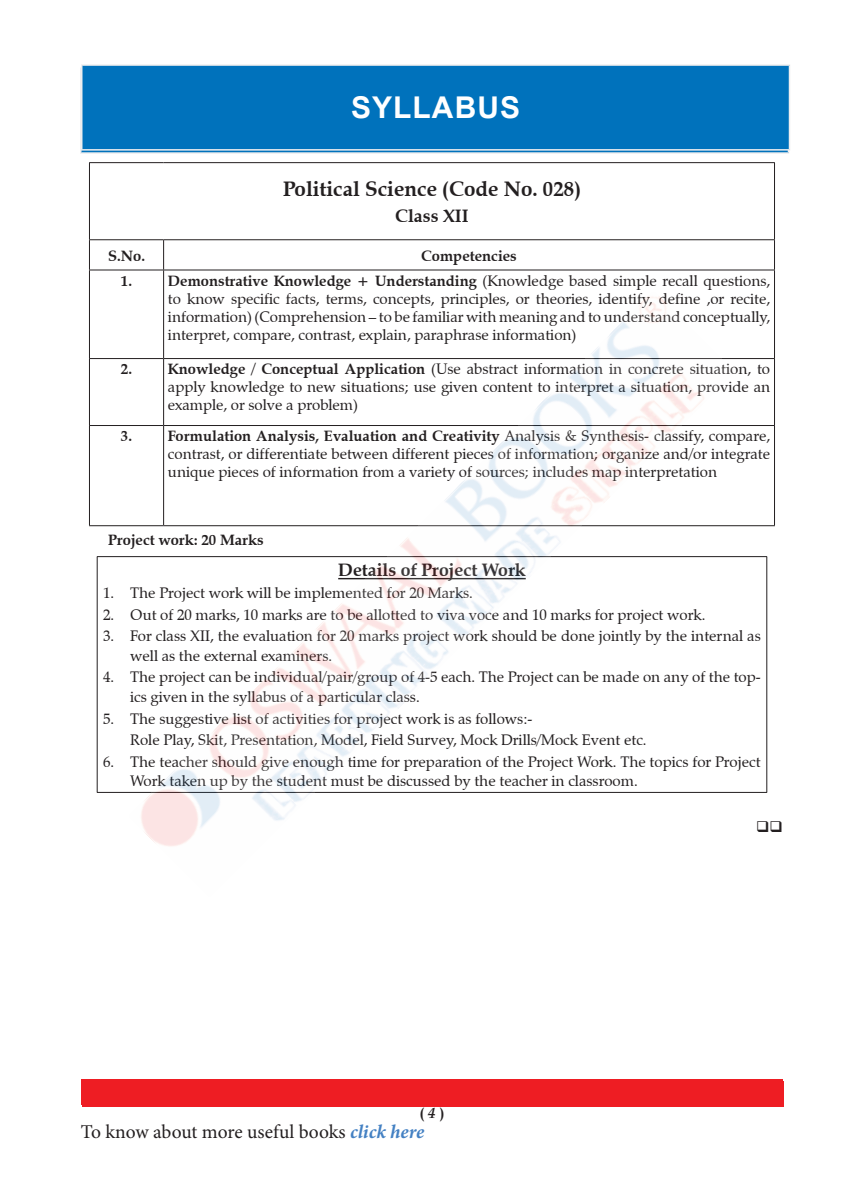
<style>
.page{position:relative;width:864px;height:1188px;background:#fff}
.page>*{position:absolute;margin:0;border:0;box-sizing:border-box;transform-origin:0 0}
.t1{font:700 30px "Arial";letter-spacing:.035em;color:#fff}
.t2{font:700 21px "Zapf Calligraphic 801 BT";color:#231f20}
.t3{font:19.5px "Minion Pro";letter-spacing:-.005em;color:#231f20}
.t4{font:700 18px "Zapf Calligraphic 801 BT";color:#231f20}
.t5{font:15px/18px "Zapf Calligraphic 801 BT";color:#231f20;text-align:justify}
.t6{font:700 15px "Zapf Calligraphic 801 BT";color:#231f20}
.s1{font-weight:700}
.s2{font-style:italic}
.s3{font-weight:700;font-style:italic;color:#4481c3}
</style>
<div class="page">
<div style="left:81px;top:1079px;width:701px;height:26px;background:#ee1d23"></div>
<hr style="left:80px;top:68px;width:709px;height:1px;background:#eeeeef">
<hr style="left:80px;top:69px;width:2px;height:83px;background:#eeeeef">
<hr style="left:788px;top:69px;width:1px;height:83px;background:#eeeeef">
<hr style="left:80px;top:152px;width:709px;height:2px;background:#eeeeef">
<hr style="left:774px;top:163px;width:1px;height:76px;background:#231f20">
<hr style="left:163px;top:240px;width:1px;height:30px;background:#231f20">
<hr style="left:774px;top:240px;width:1px;height:30px;background:#231f20">
<hr style="left:89px;top:270px;width:1px;height:88px;background:#231f20">
<hr style="left:163px;top:270px;width:1px;height:88px;background:#231f20">
<hr style="left:774px;top:270px;width:1px;height:88px;background:#231f20">
<hr style="left:89px;top:358px;width:75px;height:1px;background:#231f20">
<hr style="left:89px;top:359px;width:1px;height:66px;background:#231f20">
<hr style="left:164px;top:358px;width:611px;height:1px;background:#231f20">
<hr style="left:774px;top:359px;width:1px;height:66px;background:#231f20">
<hr style="left:89px;top:425px;width:75px;height:1px;background:#231f20">
<hr style="left:89px;top:426px;width:1px;height:99px;background:#231f20">
<hr style="left:164px;top:425px;width:611px;height:1px;background:#231f20">
<hr style="left:774px;top:426px;width:1px;height:99px;background:#231f20">
<hr style="left:89px;top:240px;width:1px;height:30px;background:#231f20">
<hr style="left:89px;top:270px;width:75px;height:1px;background:#231f20">
<hr style="left:164px;top:270px;width:611px;height:1px;background:#231f20">
<hr style="left:89px;top:162px;width:75px;height:1px;background:#231f20">
<hr style="left:89px;top:163px;width:1px;height:76px;background:#231f20">
<hr style="left:164px;top:162px;width:611px;height:1px;background:#231f20">
<hr style="left:89px;top:239px;width:75px;height:1px;background:#231f20">
<hr style="left:164px;top:239px;width:611px;height:1px;background:#231f20">
<hr style="left:89px;top:525px;width:75px;height:1px;background:#231f20">
<hr style="left:164px;top:525px;width:611px;height:1px;background:#231f20">
<hr style="left:97px;top:556px;width:670px;height:1px;background:#231f20">
<hr style="left:97px;top:557px;width:1px;height:235px;background:#231f20">
<hr style="left:766px;top:557px;width:1px;height:235px;background:#231f20">
<hr style="left:97px;top:792px;width:670px;height:1px;background:#231f20">
<div style="left:82px;top:65px;width:708px;height:85px;background:#0072bc"></div>
<hr style="left:81px;top:64px;width:709px;height:2px;background:#eeeeef">
<hr style="left:81px;top:66px;width:1px;height:83px;background:#eeeeef">
<hr style="left:789px;top:66px;width:1px;height:83px;background:#eeeeef">
<hr style="left:81px;top:149px;width:709px;height:2px;background:#eeeeef">
<div style="left:82px;top:1081px;width:701px;height:26px;background:#ee1d23"></div>
<img style="left:130px;top:292px;width:604px;height:554px">
<p class="t1" style="left:351px;top:87px;width:171px">SYLLABUS</p>
<p class="t2" style="left:283px;top:176px;width:299px">Political Science (Code No. 028)</p>
<p class="t4" style="left:395px;top:205px;width:75px">Class XII</p>
<p class="t6" style="left:108px;top:246px;width:38px">S.No.</p>
<p class="t6" style="left:421px;top:246px;width:97px">Competencies</p>
<p class="t6" style="left:121px;top:271px;width:13px">1.</p>
<p class="t5" style="left:168px;top:272px;width:604px"><span class="s1">Demonstrative Knowledge + Understanding</span> (Knowledge based simple recall questions, to know specific facts, terms, concepts, principles, or theories, identify, define ,or recite, information) (Comprehension – to be familiar with meaning and to understand conceptually, interpret, compare, contrast, explain, paraphrase information)</p>
<p class="t6" style="left:121px;top:360px;width:13px">2.</p>
<p class="t5" style="left:168px;top:360px;width:604px"><span class="s1">Knowledge / Conceptual Application</span> (Use abstract information in concrete situation, to apply knowledge to new situations; use given content to interpret a situation, provide an example, or solve a problem)</p>
<p class="t6" style="left:121px;top:427px;width:13px">3.</p>
<p class="t5" style="left:168px;top:427px;width:604px"><span class="s1">Formulation Analysis, Evaluation and Creativity</span> Analysis &amp; Synthesis- classify, compare, contrast, or differentiate between different pieces of information; organize and/or integrate unique pieces of information from a variety of sources; includes map interpretation</p>
<p class="t6" style="left:108px;top:530px;width:157px">Project work: 20 Marks</p>
<p class="t4" style="left:338px;top:559px;width:189px">Details of Project Work</p>
<p class="t5" style="left:103px;top:584px;width:371px">1. The Project work will be implemented for 20 Marks.</p>
<p class="t5" style="left:103px;top:605px;width:604px">2. Out of 20 marks, 10 marks are to be allotted to viva voce and 10 marks for project work.</p>
<p class="t5" style="left:130px;top:626px;width:632px;line-height:19.5px;text-indent:-27px">3. For class XII, the evaluation for 20 marks project work should be done jointly by the internal as well as the external examiners.</p>
<p class="t5" style="left:130px;top:668px;width:632px;line-height:19.5px;text-indent:-27px">4. The project can be individual/pair/group of 4-5 each. The Project can be made on any of the top&shy;ics given in the syllabus of a particular class.</p>
<p class="t5" style="left:103px;top:709px;width:431px">5. The suggestive list of activities for project work is as follows:-</p>
<p class="t5" style="left:130px;top:731px;width:518px">Role Play, Skit, Presentation, Model, Field Survey, Mock Drills/Mock Event etc.</p>
<p class="t5" style="left:130px;top:752px;width:632px;line-height:19.5px;text-indent:-27px">6. The teacher should give enough time for preparation of the Project Work. The topics for Project<br>Work taken up by the student must be discussed by the teacher in classroom.</p>
<p class="t6" style="left:420px;top:1104px;width:26px">( <span class="s2">4</span> )</p>
<h3 class="t3" style="left:81px;top:1119px;width:345px">To know about more useful books <span class="s3">click here</span></h3>
</div>
